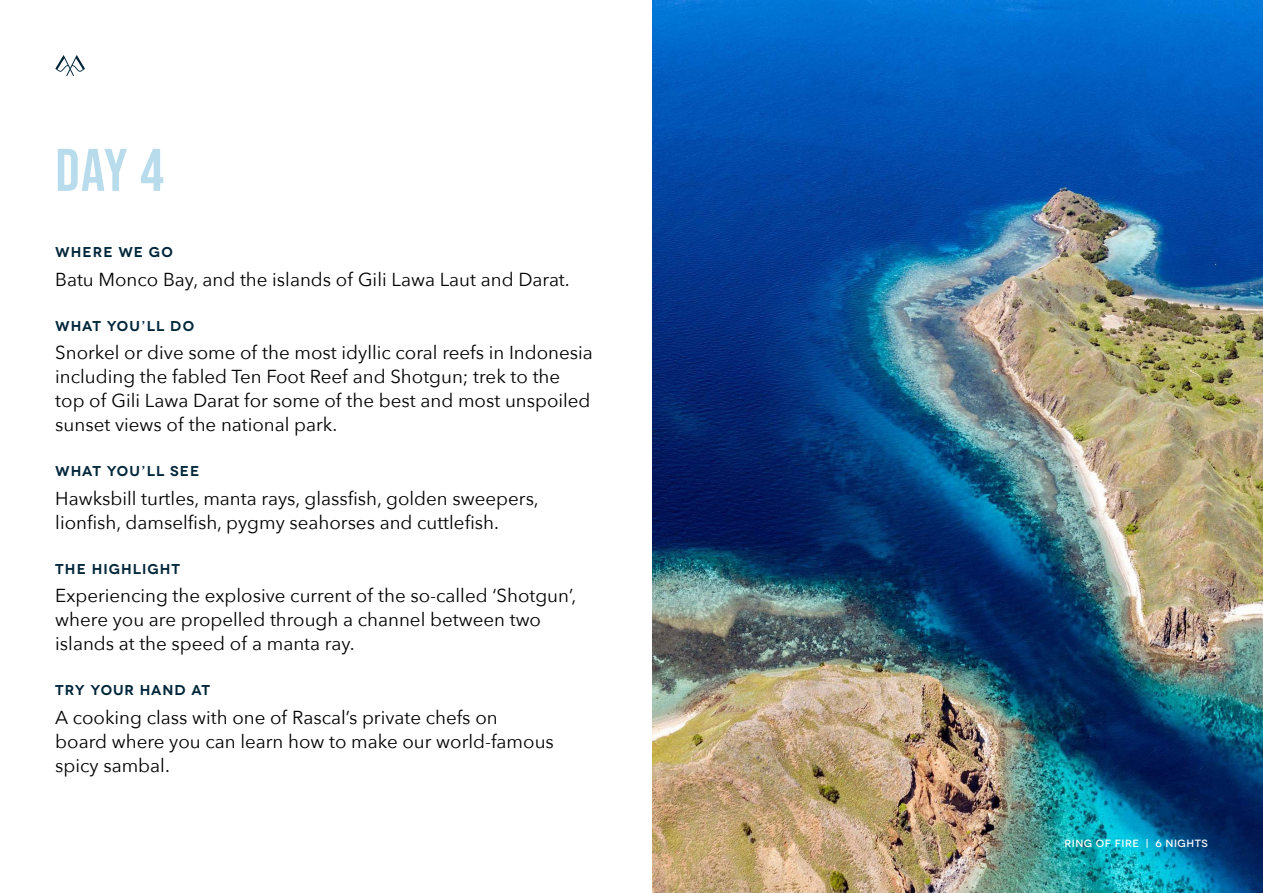
<style>
.page{position:relative;width:1263px;height:893px;background:#fff}
.page>*{position:absolute;margin:0;border:0;box-sizing:border-box;transform-origin:0 0}
.t1{font:60px "Bebas Neue";color:#b8dceb}
.t2{font:18.75px/24px "Avenir Next";color:#000}
.t3{font:600 14.25px "Novecentowide";letter-spacing:.075em;color:#00263a}
.t4{font:500 10.5px "Novecentowide";letter-spacing:.05em;color:#fff}
</style>
<div class="page">
<img style="left:653px;top:0;width:610px;height:893px">
<svg style="left:55px;top:55px;width:30px;height:21px"></svg>
<h1 class="t1" style="left:55px;top:136px;width:110px">DAY 4</h1>
<p class="t3" style="left:55px;top:244px;width:119px">WHERE WE GO</p>
<p class="t2" style="left:55px;top:266px;width:516px">Batu Monco Bay, and the islands of Gili Lawa Laut and Darat.</p>
<p class="t3" style="left:55px;top:317px;width:140px">WHAT YOU’LL DO</p>
<p class="t2" style="left:55px;top:340px;width:539px">Snorkel or dive some of the most idyllic coral reefs in Indonesia including the fabled Ten Foot Reef and Shotgun; trek to the top of Gili Lawa Darat for some of the best and most unspoiled sunset views of the national park.</p>
<p class="t3" style="left:55px;top:463px;width:146px">WHAT YOU’LL SEE</p>
<p class="t2" style="left:55px;top:485px;width:485px">Hawksbill turtles, manta rays, glassfish, golden sweepers, lionfish, damselfish, pygmy seahorses and cuttlefish.</p>
<p class="t3" style="left:55px;top:560px;width:126px">THE HIGHLIGHT</p>
<p class="t2" style="left:55px;top:583px;width:523px">Experiencing the explosive current of the so-called ‘Shotgun’, where you are propelled through a channel between two islands at the speed of a manta ray.</p>
<p class="t3" style="left:55px;top:682px;width:156px">TRY YOUR HAND AT</p>
<p class="t2" style="left:55px;top:704px;width:500px">A cooking class with one of Rascal’s private chefs on board where you can learn how to make our world-famous spicy sambal.</p>
<p class="t4" style="left:1064px;top:837px;width:145px">RING OF FIRE | 6 NIGHTS</p>
</div>
